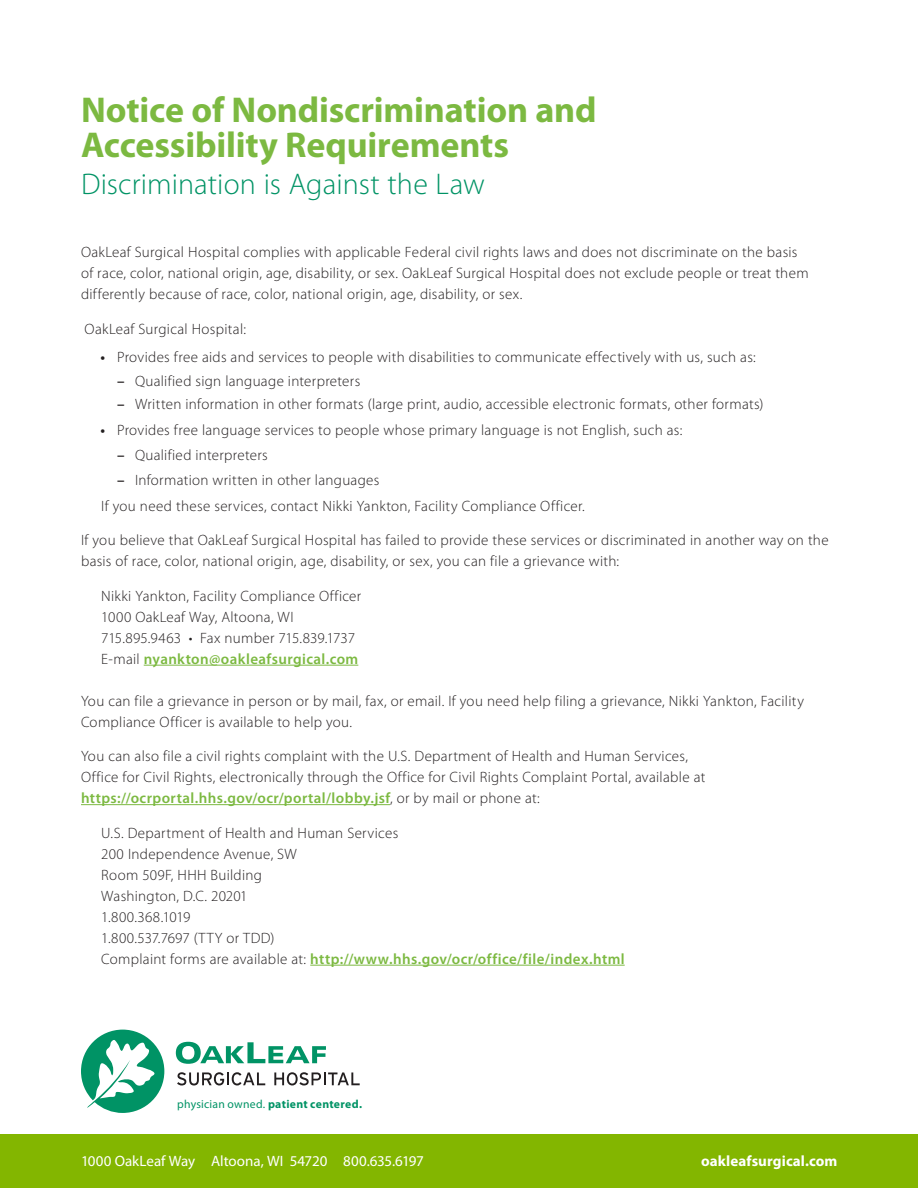
<style>
.page{position:relative;width:918px;height:1188px;background:#fff}
.page>*{position:absolute;margin:0;border:0;box-sizing:border-box;transform-origin:0 0}
.t1{font:700 36px/34.5px "Myriad Pro";letter-spacing:-.005em;color:#7cb941}
.t2{font:300 30px "Myriad Pro";letter-spacing:.005em;color:#009365}
.t3{font:300 15px/21px "Myriad Pro";letter-spacing:.02em;color:#231f20}
.t4{font:15px "Myriad Pro";color:#fff}
.t5{font:700 15px "Myriad Pro";letter-spacing:.005em;color:#fff}
.t6{font:700 11.7px "Myriad Pro";letter-spacing:.025em;color:#009365}
.s1{font-weight:600}
.s2{font-weight:600;color:#7cb941}
.s3{font-weight:400}
</style>
<div class="page">
<div style="left:0;top:1134px;width:918px;height:54px;background:#83b600"></div>
<svg style="left:177px;top:1072px;width:88px;height:13px"></svg>
<svg style="left:274px;top:1072px;width:86px;height:13px"></svg>
<svg style="left:81px;top:1030px;width:83px;height:83px"></svg>
<svg style="left:176px;top:1042px;width:150px;height:22px"></svg>
<hr style="left:144px;top:665px;width:214px;height:1px;background:#7cb941">
<hr style="left:81px;top:804px;width:309px;height:1px;background:#7cb941">
<hr style="left:310px;top:965px;width:315px;height:1px;background:#7cb941">
<h1 class="t1" style="left:81px;top:91px;width:517px">Notice of Nondiscrimination and<br>Accessibility Requirements</h1>
<h2 class="t2" style="left:81px;top:166px;width:405px">Discrimination is Against the Law</h2>
<p class="t3" style="left:81px;top:242px;width:729px">OakLeaf Surgical Hospital complies with applicable Federal civil rights laws and does not discriminate on the basis of race, color, national origin, age, disability, or sex. OakLeaf Surgical Hospital does not exclude people or treat them differently because of race, color, national origin, age, disability, or sex.</p>
<p class="t3" style="left:85px;top:318px;width:163px">OakLeaf Surgical Hospital:</p>
<p class="t3" style="left:100px;top:346px;width:657px"><span class="s1">•</span> Provides free aids and services to people with disabilities to communicate effectively with us, such as:</p>
<p class="t3" style="left:117px;top:370px;width:245px"><span class="s1">–</span> Qualified sign language interpreters</p>
<p class="t3" style="left:117px;top:394px;width:648px"><span class="s1">–</span> Written information in other formats (large print, audio, accessible electronic formats, other formats)</p>
<p class="t3" style="left:100px;top:419px;width:583px"><span class="s1">•</span> Provides free language services to people whose primary language is not English, such as:</p>
<p class="t3" style="left:117px;top:444px;width:152px"><span class="s1">–</span> Qualified interpreters</p>
<p class="t3" style="left:101px;top:468px;width:485px;line-height:25.3px;text-indent:16px"><span class="s1">–</span> Information written in other languages<br>If you need these services, contact Nikki Yankton, Facility Compliance Officer.</p>
<p class="t3" style="left:81px;top:530px;width:749px">If you believe that OakLeaf Surgical Hospital has failed to provide these services or discriminated in another way on the basis of race, color, national origin, age, disability, or sex, you can file a grievance with:</p>
<p class="t3" style="left:101px;top:585px;width:262px">Nikki Yankton, Facility Compliance Officer 1000 OakLeaf Way, Altoona, WI 715.895.9463 • Fax number 715.839.1737<br>E-mail <span class="s2">nyankton@oakleafsurgical.com</span></p>
<p class="t3" style="left:81px;top:690px;width:724px">You can file a grievance in person or by mail, fax, or email. If you need help filing a grievance, Nikki Yankton, Facility<br>Compliance Officer is available to help you.</p>
<p class="t3" style="left:81px;top:746px;width:626px">You can also file a civil rights complaint with the U.S. Department of Health and Human Services,<br>Office for Civil Rights, electronically through the Office for Civil Rights Complaint Portal, available at <span class="s2">https://ocrportal.hhs.gov/ocr/portal/lobby.jsf</span>, or by mail or phone at:</p>
<p class="t3" style="left:101px;top:822px;width:525px">U.S. Department of Health and Human Services<br>200 Independence Avenue, SW<br>Room 509F, HHH Building<br>Washington, D.C. 20201<br>1.800.368.1019<br>1.800.537.7697 (TTY or TDD)<br>Complaint forms are available at: <span class="s2">http://www.hhs.gov/ocr/office/file/index.html</span></p>
<p class="t6" style="left:177px;top:1097px;width:186px"><span class="s3">physician owned.</span> patient centered.</p>
<p class="t4" style="left:81px;top:1152px;width:344px">1000 OakLeaf Way Altoona, WI 54720 800.635.6197</p>
<p class="t5" style="left:701px;top:1151px;width:138px">oakleafsurgical.com</p>
</div>
